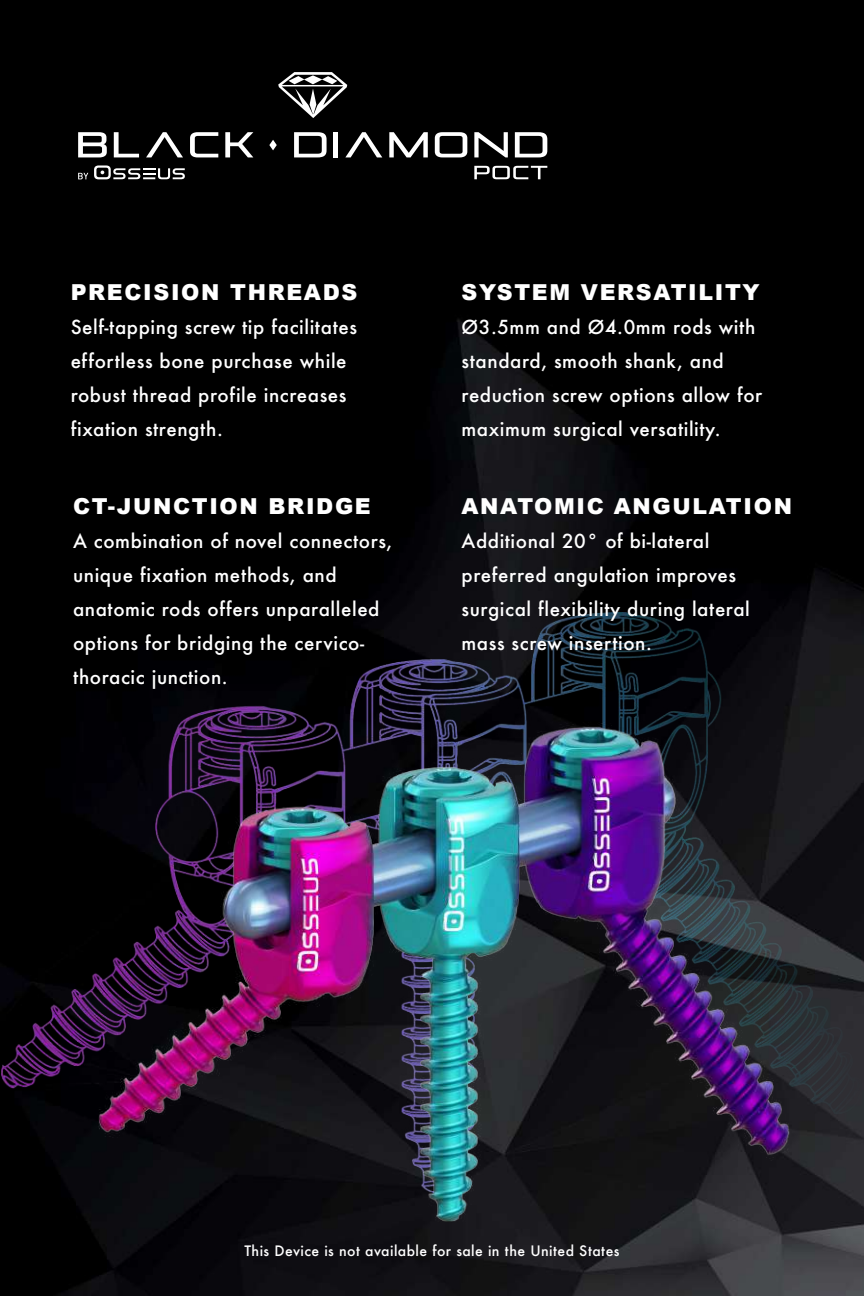
<style>
.page{position:relative;width:864px;height:1296px;background:#fff}
.page>*{position:absolute;margin:0;border:0;box-sizing:border-box;transform-origin:0 0}
.t1{font:900 22px "Arial";letter-spacing:.075em;color:#fff}
.t2{font:500 18.8px/34px "Futura";letter-spacing:.03em;color:#fff}
.t3{font:500 14px "Futura";letter-spacing:.03em;color:#fff}
</style>
<div class="page">
<img style="left:0;top:0;width:864px;height:1296px">
<img style="left:2px;top:612px;width:859px;height:88px">
<img style="left:0;top:700px;width:864px;height:537px">
<svg style="left:474px;top:166px;width:73px;height:13px"></svg>
<svg style="left:78px;top:132px;width:29px;height:25px"></svg>
<svg style="left:114px;top:132px;width:25px;height:25px"></svg>
<svg style="left:146px;top:132px;width:37px;height:25px"></svg>
<svg style="left:190px;top:132px;width:28px;height:25px"></svg>
<svg style="left:225px;top:132px;width:28px;height:25px"></svg>
<svg style="left:294px;top:132px;width:33px;height:25px"></svg>
<hr style="left:334px;top:132px;width:4px;height:25px;background:#fff">
<svg style="left:345px;top:132px;width:37px;height:25px"></svg>
<svg style="left:389px;top:132px;width:39px;height:25px"></svg>
<svg style="left:435px;top:132px;width:32px;height:25px"></svg>
<svg style="left:474px;top:132px;width:34px;height:25px"></svg>
<svg style="left:515px;top:132px;width:32px;height:25px"></svg>
<svg style="left:269px;top:140px;width:8px;height:10px"></svg>
<svg style="left:278px;top:72px;width:69px;height:46px"></svg>
<svg style="left:94px;top:165px;width:91px;height:14px"></svg>
<svg style="left:78px;top:173px;width:10px;height:6px"></svg>
<p class="t1" style="left:71px;top:276px;width:288px">PRECISION THREADS</p>
<p class="t2" style="left:71px;top:310px;width:288px">Self-tapping screw tip facilitates effortless bone purchase while robust thread profile increases fixation strength.</p>
<p class="t1" style="left:73px;top:490px;width:299px">CT-JUNCTION BRIDGE</p>
<p class="t2" style="left:73px;top:524px;width:321px">A combination of novel connectors, unique fixation methods, and anatomic rods offers unparalleled options for bridging the cervico&shy;thoracic junction.</p>
<p class="t1" style="left:462px;top:276px;width:300px">SYSTEM VERSATILITY</p>
<p class="t2" style="left:462px;top:310px;width:302px">Ø3.5mm and Ø4.0mm rods with standard, smooth shank, and reduction screw options allow for maximum surgical versatility.</p>
<p class="t1" style="left:462px;top:490px;width:332px">ANATOMIC ANGULATION</p>
<p class="t2" style="left:462px;top:524px;width:290px">Additional 20° of bi-lateral preferred angulation improves surgical flexibility during lateral mass screw insertion.</p>
<p class="t3" style="left:244px;top:1242px;width:377px">This Device is not available for sale in the United States</p>
</div>
